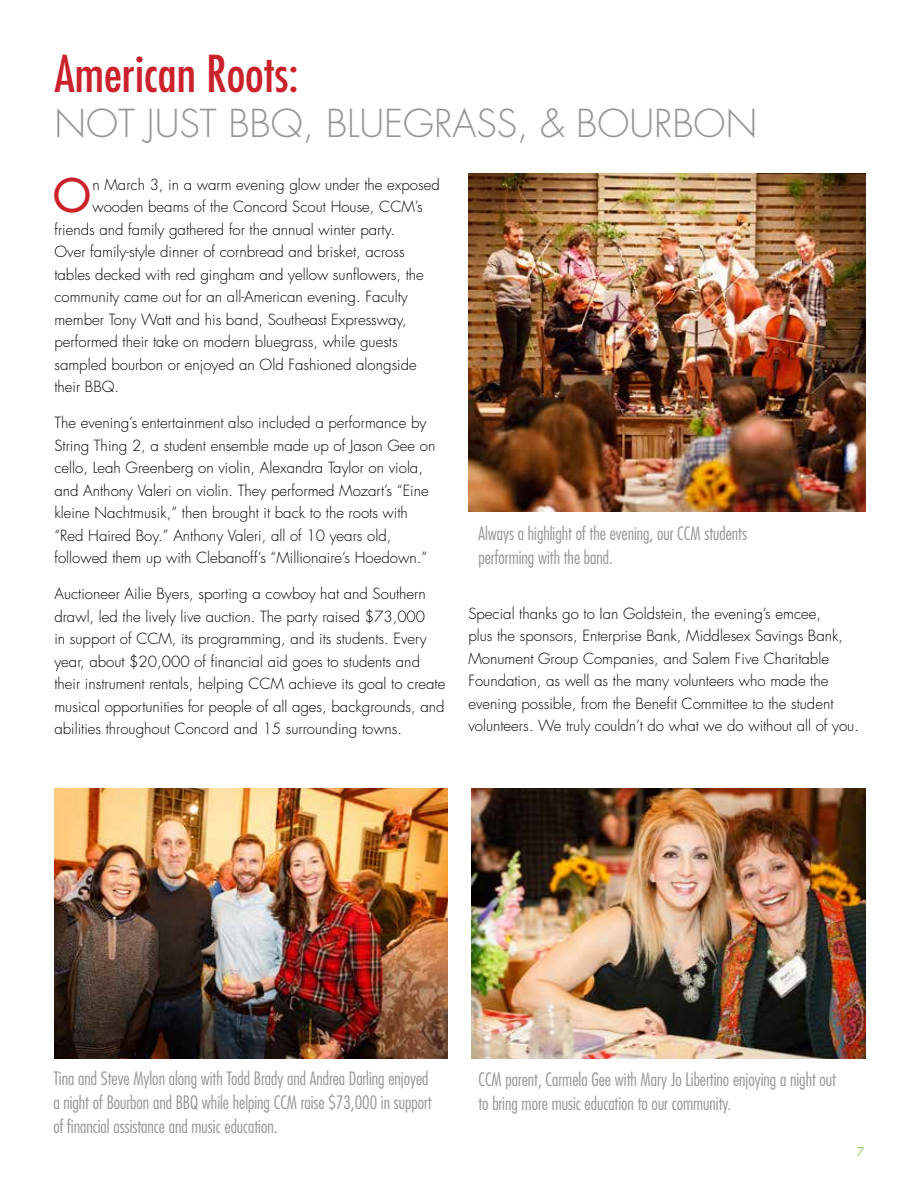
<style>
.page{position:relative;width:918px;height:1188px;background:#fff}
.page>*{position:absolute;margin:0;border:0;box-sizing:border-box;transform-origin:0 0}
.t1{font:condensed 49.5px "Futura Std";color:#ca212a}
.t2{font:500 44.85px "Futura Std";color:#cc2129}
.t3{font:300 37.5px "Futura Std";color:#939598}
.t4{font:300 condensed 18px/24px "Futura Std";color:#939598}
.t5{font:300 15px/22.5px "Futura Std";color:#000}
.t6{font:500 12px "Futura Std";color:#9c6}
</style>
<div class="page">
<img style="left:54px;top:789px;width:394px;height:269px">
<img style="left:472px;top:789px;width:393px;height:269px">
<img style="left:468px;top:174px;width:397px;height:338px">
<h1 class="t1" style="left:54px;top:44px;width:246px">American Roots:</h1>
<h3 class="t3" style="left:54px;top:100px;width:704px">NOT JUST BBQ, BLUEGRASS, &amp; BOURBON</h3>
<h2 class="t2" style="left:54px;top:168px;width:39px">O</h2>
<p class="t5" style="left:92px;top:174px;width:349px">n March 3, in a warm evening glow under the exposed</p>
<p class="t5" style="left:92px;top:196px;width:332px">wooden beams of the Concord Scout House, CCM’s</p>
<p class="t5" style="left:54px;top:219px;width:342px">friends and family gathered for the annual winter party.</p>
<p class="t5" style="left:54px;top:241px;width:352px">Over family-style dinner of cornbread and brisket, across</p>
<p class="t5" style="left:54px;top:264px;width:371px">tables decked with red gingham and yellow sunflowers, the</p>
<p class="t5" style="left:54px;top:286px;width:355px">community came out for an all-American evening. Faculty</p>
<p class="t5" style="left:54px;top:309px;width:354px">member Tony Watt and his band, Southeast Expressway,</p>
<p class="t5" style="left:54px;top:331px;width:345px">performed their take on modern bluegrass, while guests</p>
<p class="t5" style="left:54px;top:354px;width:364px">sampled bourbon or enjoyed an Old Fashioned alongside</p>
<p class="t5" style="left:54px;top:376px;width:66px">their BBQ.</p>
<p class="t5" style="left:54px;top:412px;width:383px">The evening’s entertainment also included a performance by String Thing 2, a student ensemble made up of Jason Gee on cello, Leah Greenberg on violin, Alexandra Taylor on viola, and Anthony Valeri on violin. They performed Mozart’s “Eine kleine Nachtmusik,” then brought it back to the roots with “Red Haired Boy.” Anthony Valeri, all of 10 years old, followed them up with Clebanoff’s “Millionaire’s Hoedown.”</p>
<p class="t5" style="left:54px;top:583px;width:392px">Auctioneer Ailie Byers, sporting a cowboy hat and Southern drawl, led the lively live auction. The party raised $73,000<br>in support of CCM, its programming, and its students. Every year, about $20,000 of financial aid goes to students and their instrument rentals, helping CCM achieve its goal to create musical opportunities for people of all ages, backgrounds, and abilities throughout Concord and 15 surrounding towns.</p>
<p class="t4" style="left:478px;top:521px;width:270px">Always a highlight of the evening, our CCM students performing with the band.</p>
<p class="t5" style="left:468px;top:603px;width:392px">Special thanks go to Ian Goldstein, the evening’s emcee,<br>plus the sponsors, Enterprise Bank, Middlesex Savings Bank, Monument Group Companies, and Salem Five Charitable Foundation, as well as the many volunteers who made the evening possible, from the Benefit Committee to the student volunteers. We truly couldn’t do what we do without all of you.</p>
<p class="t4" style="left:53px;top:1066px;width:380px">Tina and Steve Mylon along with Todd Brady and Andrea Darling enjoyed a night of Bourbon and BBQ while helping CCM raise $73,000 in support of financial assistance and music education.</p>
<p class="t4" style="left:478px;top:1067px;width:359px">CCM parent, Carmela Gee with Mary Jo Libertino enjoying a night out to bring more music education to our community.</p>
<p class="t6" style="left:857px;top:1144px;width:8px">7</p>
</div>
